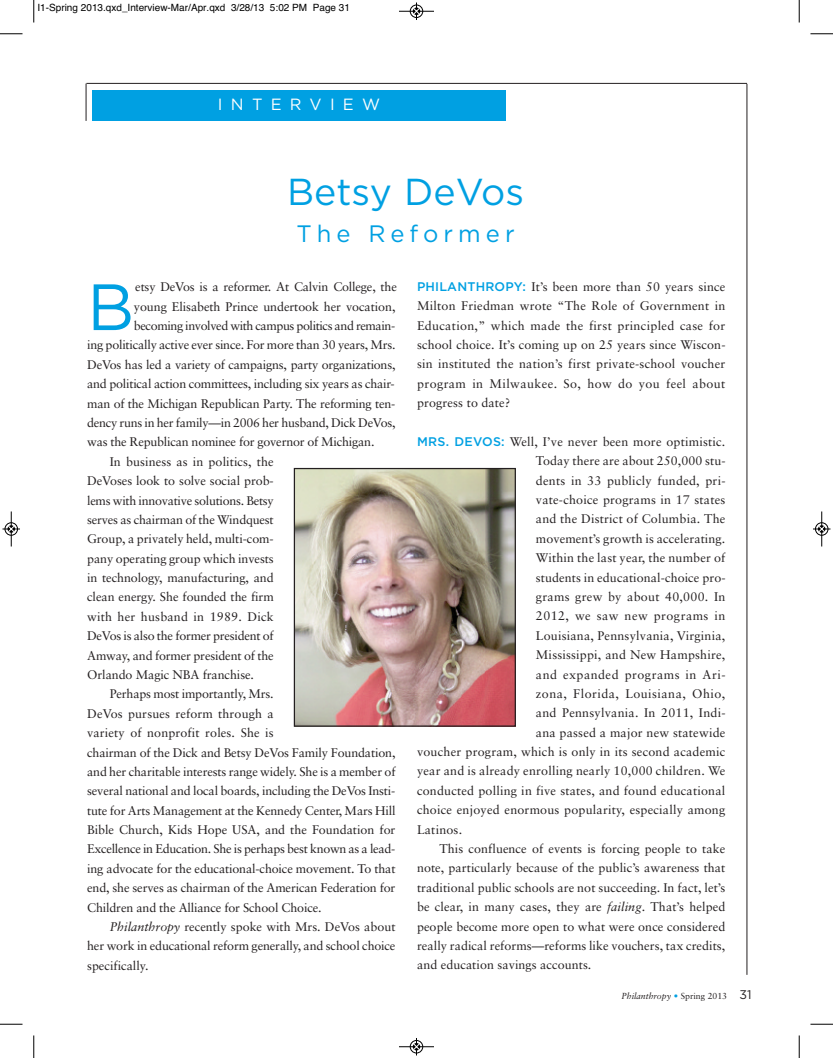
<style>
.page{position:relative;width:833px;height:1058px;background:#fff}
.page>*{position:absolute;margin:0;border:0;box-sizing:border-box;transform-origin:0 0}
.t1{font:65.25px "Gotham";color:#00a0e2}
.t2{font:37.5px "Gotham";color:#00a0e2}
.t3{font:23.75px "Gotham";letter-spacing:.215em;color:#00a0e2}
.t4{font:16.25px "Gotham";letter-spacing:.505em;color:#fff}
.t5{font:12.5px/19.4px "Sabon";letter-spacing:-.005em;color:#231f20;text-align:justify}
.t6{font:12.5px "Sabon";letter-spacing:.015em;color:#231f20}
.t7{font:12.5px "Sabon";letter-spacing:.02em;color:#231f20}
.t8{font:12.5px "Sabon";letter-spacing:.04em;color:#231f20}
.t9{font:12.5px "Sabon";letter-spacing:-.03em;color:#231f20}
.t10{font:12.5px "Sabon";letter-spacing:-.025em;color:#231f20}
.t11{font:10px "Helvetica";color:#000}
.t12{font:italic 8.75px "Sabon";color:#231f20}
.s1{font-family:"Sabon Italic Os F"}
.s2{font-family:"Gotham";font-weight:500;color:#00a0e2}
.s3{font-style:normal;color:#00a0e2}
.s4{font-style:normal}
.s5{font-family:"Gotham";font-style:normal;font-size:12.5px}
</style>
<div class="page">
<hr style="left:746px;top:84px;width:1px;height:890px;background:#231f20">
<img style="left:296px;top:470px;width:218px;height:254px">
<div style="left:294px;top:468px;width:222px;height:258px;border:1px solid #231f20"></div>
<div style="left:92px;top:91px;width:413px;height:30px;background:#00a0e2"></div>
<hr style="left:86px;top:83px;width:661px;height:1px;background:#231f20">
<hr style="left:86px;top:83px;width:1px;height:38px;background:#231f20">
<svg style="left:33px;top:0;width:2px;height:22px"></svg>
<svg style="left:0;top:33px;width:22px;height:2px"></svg>
<svg style="left:798px;top:0;width:2px;height:22px"></svg>
<svg style="left:810px;top:33px;width:22px;height:2px"></svg>
<svg style="left:33px;top:1035px;width:2px;height:23px"></svg>
<svg style="left:0;top:1023px;width:22px;height:2px"></svg>
<svg style="left:798px;top:1035px;width:2px;height:23px"></svg>
<svg style="left:810px;top:1023px;width:22px;height:2px"></svg>
<hr style="left:399px;top:11px;width:35px;height:1px;background:#000">
<div style="left:410px;top:5px;width:13px;height:13px;border:1px solid #000;border-radius:50%"></div>
<svg style="left:413px;top:2px;width:6px;height:18px"></svg>
<hr style="left:399px;top:1046px;width:35px;height:1px;background:#000">
<div style="left:410px;top:1040px;width:13px;height:13px;border:1px solid #000;border-radius:50%"></div>
<svg style="left:413px;top:1038px;width:6px;height:17px"></svg>
<hr style="left:11px;top:511px;width:1px;height:35px;background:#000">
<div style="left:5px;top:522px;width:13px;height:13px;border:1px solid #000;border-radius:50%"></div>
<svg style="left:2px;top:526px;width:18px;height:6px"></svg>
<hr style="left:821px;top:511px;width:1px;height:35px;background:#000">
<div style="left:815px;top:522px;width:13px;height:13px;border:1px solid #000;border-radius:50%"></div>
<svg style="left:813px;top:526px;width:17px;height:6px"></svg>
<p class="t11" style="left:38px;top:2px;width:314px">I1-Spring 2013.qxd_Interview-Mar/Apr.qxd 3/28/13 5:02 PM Page 31</p>
<h3 class="t4" style="left:218px;top:95px;width:164px">INTERVIEW</h3>
<h2 class="t2" style="left:287px;top:170px;width:238px">Betsy DeVos</h2>
<h3 class="t3" style="left:296px;top:219px;width:220px">The Reformer</h3>
<h1 class="t1" style="left:87px;top:269px;width:49px">B</h1>
<p class="t5" style="left:135px;top:278px;width:263px">etsy DeVos is a reformer. At Calvin College, the</p>
<p class="t5" style="left:134px;top:298px;width:263px">young Elisabeth Prince undertook her vocation,</p>
<p class="t9" style="left:134px;top:320px;width:263px">becoming involved with campus politics and remain-</p>
<p class="t5" style="left:87px;top:336px;width:310px">ing politically active ever since. For more than 30 years, Mrs.</p>
<p class="t5" style="left:87px;top:356px;width:310px">DeVos has led a variety of campaigns, party organizations,</p>
<p class="t5" style="left:87px;top:375px;width:309px">and political action committees, including six years as chair-</p>
<p class="t5" style="left:87px;top:394px;width:309px">man of the Michigan Republican Party. The reforming ten-</p>
<p class="t5" style="left:87px;top:414px;width:310px">dency runs in her family—in 2006 her husband, Dick DeVos,</p>
<p class="t5" style="left:87px;top:433px;width:289px">was the Republican nominee for governor of Michigan.</p>
<p class="t5" style="left:110px;top:453px;width:165px">In business as in politics, the</p>
<p class="t5" style="left:87px;top:472px;width:188px">DeVoses look to solve social prob-</p>
<p class="t10" style="left:87px;top:495px;width:188px">lems with innovative solutions. Betsy</p>
<p class="t5" style="left:87px;top:511px;width:188px">serves as chairman of the Windquest</p>
<p class="t5" style="left:87px;top:530px;width:188px">Group, a privately held, multi-com-</p>
<p class="t5" style="left:87px;top:549px;width:188px">pany operating group which invests</p>
<p class="t5" style="left:87px;top:569px;width:188px">in technology, manufacturing, and</p>
<p class="t5" style="left:87px;top:588px;width:188px">clean energy. She founded the firm</p>
<p class="t6" style="left:87px;top:611px;width:188px">with her husband in 1989. Dick</p>
<p class="t5" style="left:87px;top:627px;width:188px">DeVos is also the former president of</p>
<p class="t5" style="left:87px;top:646px;width:188px">Amway, and former president of the</p>
<p class="t5" style="left:87px;top:666px;width:168px">Orlando Magic NBA franchise.</p>
<p class="t5" style="left:110px;top:685px;width:166px">Perhaps most importantly, Mrs.</p>
<p class="t5" style="left:87px;top:704px;width:188px">DeVos pursues reform through a</p>
<p class="t5" style="left:87px;top:724px;width:188px">variety of nonprofit roles. She is</p>
<p class="t5" style="left:87px;top:743px;width:310px">chairman of the Dick and Betsy DeVos Family Foundation,</p>
<p class="t5" style="left:87px;top:763px;width:310px">and her charitable interests range widely. She is a member of</p>
<p class="t5" style="left:87px;top:782px;width:310px">several national and local boards, including the DeVos Insti-</p>
<p class="t5" style="left:87px;top:801px;width:310px">tute for Arts Management at the Kennedy Center, Mars Hill</p>
<p class="t5" style="left:87px;top:821px;width:310px">Bible Church, Kids Hope USA, and the Foundation for</p>
<p class="t5" style="left:87px;top:840px;width:310px">Excellence in Education. She is perhaps best known as a lead-</p>
<p class="t5" style="left:87px;top:859px;width:310px">ing advocate for the educational-choice movement. To that</p>
<p class="t5" style="left:87px;top:879px;width:310px">end, she serves as chairman of the American Federation for</p>
<p class="t5" style="left:87px;top:898px;width:236px">Children and the Alliance for School Choice.</p>
<p class="t5" style="left:110px;top:918px;width:287px"><span class="s1">Philanthropy</span> recently spoke with Mrs. DeVos about</p>
<p class="t5" style="left:87px;top:937px;width:310px">her work in educational reform generally, and school choice</p>
<p class="t5" style="left:87px;top:956px;width:63px">specifically.</p>
<p class="t5" style="left:417px;top:278px;width:310px"><span class="s2">PHILANTHROPY:</span> It’s been more than 50 years since Milton Friedman wrote “The Role of Government in Education,” which made the first principled case for school choice. It’s coming up on 25 years since Wiscon&shy;sin instituted the nation’s first private-school voucher program in Milwaukee. So, how do you feel about progress to date?</p>
<p class="t6" style="left:417px;top:436px;width:310px"><span class="s2">MRS. DEVOS:</span> Well, I’ve never been more optimistic.</p>
<p class="t5" style="left:536px;top:452px;width:191px">Today there are about 250,000 stu-</p>
<p class="t7" style="left:536px;top:475px;width:191px">dents in 33 publicly funded, pri-</p>
<p class="t6" style="left:536px;top:494px;width:191px">vate-choice programs in 17 states</p>
<p class="t6" style="left:536px;top:514px;width:191px">and the District of Columbia. The</p>
<p class="t5" style="left:536px;top:530px;width:191px">movement’s growth is accelerating.</p>
<p class="t6" style="left:536px;top:552px;width:191px">Within the last year, the number of</p>
<p class="t5" style="left:536px;top:568px;width:191px">students in educational-choice pro-</p>
<p class="t7" style="left:536px;top:591px;width:191px">grams grew by about 40,000. In</p>
<p class="t8" style="left:536px;top:611px;width:191px">2012, we saw new programs in</p>
<p class="t6" style="left:536px;top:630px;width:191px">Louisiana, Pennsylvania, Virginia,</p>
<p class="t6" style="left:536px;top:649px;width:191px">Mississippi, and New Hampshire,</p>
<p class="t8" style="left:536px;top:669px;width:191px">and expanded programs in Ari-</p>
<p class="t8" style="left:536px;top:688px;width:191px">zona, Florida, Louisiana, Ohio,</p>
<p class="t7" style="left:536px;top:707px;width:191px">and Pennsylvania. In 2011, Indi-</p>
<p class="t6" style="left:536px;top:727px;width:191px">ana passed a major new statewide</p>
<p class="t6" style="left:417px;top:746px;width:310px">voucher program, which is only in its second academic</p>
<p class="t6" style="left:417px;top:766px;width:310px">year and is already enrolling nearly 10,000 children. We</p>
<p class="t6" style="left:417px;top:785px;width:310px">conducted polling in five states, and found educational</p>
<p class="t6" style="left:417px;top:804px;width:310px">choice enjoyed enormous popularity, especially among</p>
<p class="t6" style="left:417px;top:824px;width:47px">Latinos.</p>
<p class="t5" style="left:439px;top:840px;width:287px">This confluence of events is forcing people to take</p>
<p class="t5" style="left:417px;top:859px;width:310px">note, particularly because of the public’s awareness that</p>
<p class="t5" style="left:417px;top:878px;width:310px">traditional public schools are not succeeding. In fact, let’s</p>
<p class="t5" style="left:417px;top:898px;width:310px">be clear, in many cases, they are <span class="s1">failing</span>. That’s helped</p>
<p class="t5" style="left:417px;top:917px;width:310px">people become more open to what were once considered</p>
<p class="t5" style="left:417px;top:936px;width:310px">really radical reforms—reforms like vouchers, tax credits,</p>
<p class="t5" style="left:417px;top:956px;width:176px">and education savings accounts.</p>
<p class="t12" style="left:621px;top:992px;width:132px">Philanthropy <span class="s3">•</span> <span class="s4">Spring 2013</span> <span class="s5">31</span></p>
</div>
